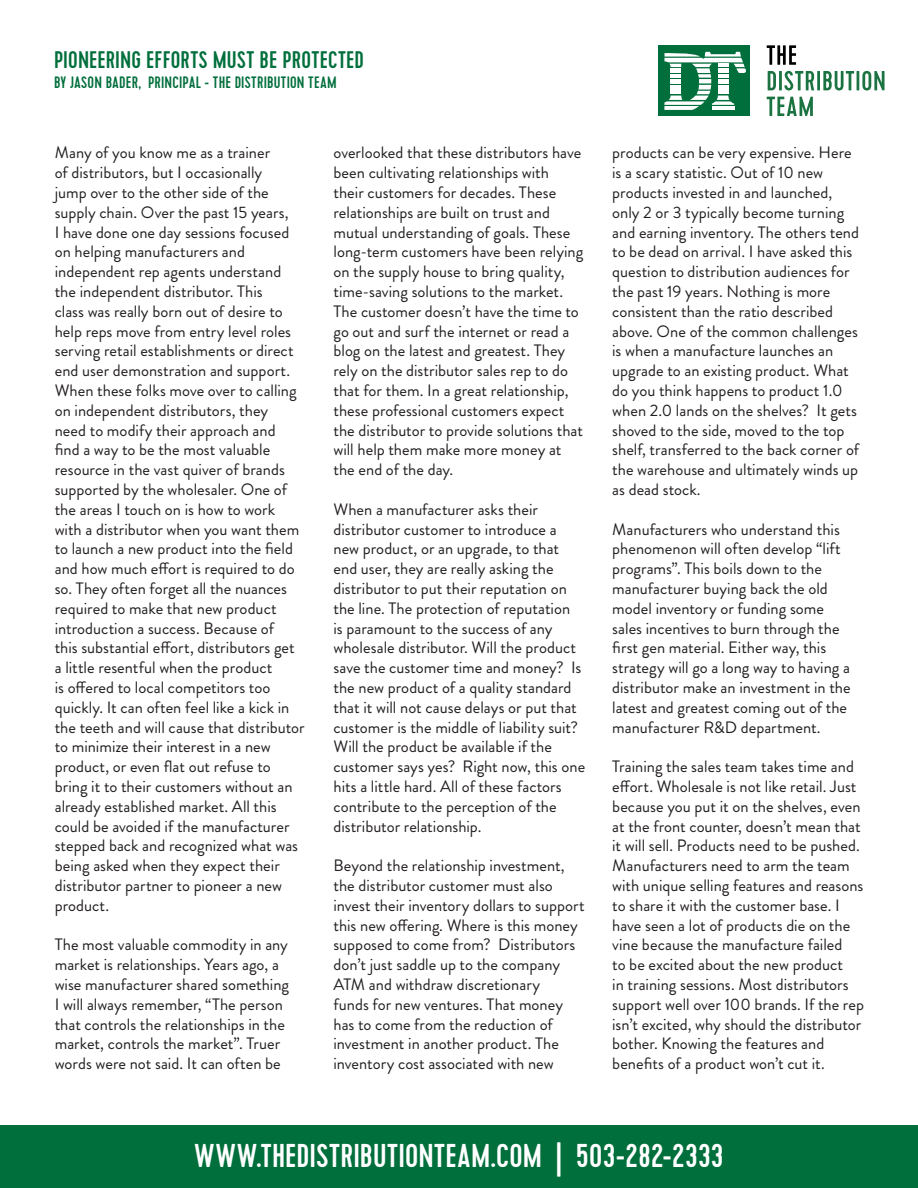
<style>
.page{position:relative;width:918px;height:1188px;background:#fff}
.page>*{position:absolute;margin:0;border:0;box-sizing:border-box;transform-origin:0 0}
.t1{font:500 33px "Cervo";letter-spacing:.005em;color:#fff}
.t2{font:500 24px "Cervo";letter-spacing:.005em;color:#006f3c}
.t3{font:16.5px/19.8px "Brandon Grotesque";color:#231f20}
.t4{font:500 16.5px "Cervo";letter-spacing:.01em;color:#006f3c}
</style>
<div class="page">
<div style="left:659px;top:46px;width:91px;height:70px;background:#006f3c"></div>
<svg style="left:664px;top:52px;width:82px;height:58px"></svg>
<svg style="left:767px;top:45px;width:29px;height:20px"></svg>
<svg style="left:768px;top:71px;width:8px;height:19px"></svg>
<hr style="left:779px;top:71px;width:3px;height:19px;background:#1c7342">
<svg style="left:784px;top:71px;width:30px;height:20px"></svg>
<hr style="left:817px;top:71px;width:3px;height:19px;background:#1c7342">
<svg style="left:823px;top:71px;width:62px;height:20px"></svg>
<svg style="left:767px;top:97px;width:46px;height:19px"></svg>
<div style="left:0;top:1126px;width:918px;height:62px;background:#006f3c"></div>
<p class="t2" style="left:54px;top:46px;width:311px">PIONEERING EFFORTS MUST BE PROTECTED</p>
<p class="t4" style="left:54px;top:73px;width:284px">BY JASON BADER, PRINCIPAL - THE DISTRIBUTION TEAM</p>
<p class="t3" style="left:55px;top:143px;width:251px">Many of you know me as a trainer<br>of distributors, but I occasionally<br>jump over to the other side of the supply chain. Over the past 15 years,<br>I have done one day sessions focused on helping manufacturers and independent rep agents understand the independent distributor. This<br>class was really born out of desire to help reps move from entry level roles serving retail establishments or direct end user demonstration and support.<br>When these folks move over to calling on independent distributors, they<br>need to modify their approach and find a way to be the most valuable resource in the vast quiver of brands supported by the wholesaler. One of the areas I touch on is how to work with a distributor when you want them to launch a new product into the field and how much effort is required to do so. They often forget all the nuances required to make that new product introduction a success. Because of<br>this substantial effort, distributors get a little resentful when the product<br>is offered to local competitors too quickly. It can often feel like a kick in the teeth and will cause that distributor to minimize their interest in a new product, or even flat out refuse to bring it to their customers without an already established market. All this could be avoided if the manufacturer stepped back and recognized what was being asked when they expect their distributor partner to pioneer a new product.</p>
<p class="t3" style="left:55px;top:935px;width:236px">The most valuable commodity in any market is relationships. Years ago, a wise manufacturer shared something I will always remember, “The person that controls the relationships in the market, controls the market”. Truer words were not said. It can often be</p>
<p class="t3" style="left:333px;top:143px;width:251px">overlooked that these distributors have been cultivating relationships with their customers for decades. These relationships are built on trust and mutual understanding of goals. These long-term customers have been relying on the supply house to bring quality, time-saving solutions to the market.<br>The customer doesn’t have the time to go out and surf the internet or read a blog on the latest and greatest. They rely on the distributor sales rep to do that for them. In a great relationship, these professional customers expect the distributor to provide solutions that will help them make more money at the end of the day.</p>
<p class="t3" style="left:333px;top:499px;width:253px">When a manufacturer asks their distributor customer to introduce a new product, or an upgrade, to that end user, they are really asking the distributor to put their reputation on the line. The protection of reputation<br>is paramount to the success of any wholesale distributor. Will the product save the customer time and money? Is the new product of a quality standard that it will not cause delays or put that customer is the middle of liability suit?<br>Will the product be available if the customer says yes? Right now, this one hits a little hard. All of these factors contribute to the perception of the distributor relationship.</p>
<p class="t3" style="left:333px;top:856px;width:253px">Beyond the relationship investment, the distributor customer must also invest their inventory dollars to support this new offering. Where is this money supposed to come from? Distributors don’t just saddle up to the company ATM and withdraw discretionary<br>funds for new ventures. That money has to come from the reduction of investment in another product. The inventory cost associated with new</p>
<p class="t3" style="left:612px;top:143px;width:248px">products can be very expensive. Here is a scary statistic. Out of 10 new products invested in and launched, only 2 or 3 typically become turning and earning inventory. The others tend to be dead on arrival. I have asked this question to distribution audiences for the past 19 years. Nothing is more consistent than the ratio described above. One of the common challenges is when a manufacture launches an upgrade to an existing product. What do you think happens to product 1.0 when 2.0 lands on the shelves? It gets shoved to the side, moved to the top shelf, transferred to the back corner of the warehouse and ultimately winds up as dead stock.</p>
<p class="t3" style="left:612px;top:519px;width:240px">Manufacturers who understand this phenomenon will often develop “lift programs”. This boils down to the manufacturer buying back the old model inventory or funding some sales incentives to burn through the first gen material. Either way, this strategy will go a long way to having a distributor make an investment in the latest and greatest coming out of the manufacturer R&amp;D department.</p>
<p class="t3" style="left:612px;top:757px;width:253px">Training the sales team takes time and effort. Wholesale is not like retail. Just because you put it on the shelves, even at the front counter, doesn’t mean that it will sell. Products need to be pushed.<br>Manufacturers need to arm the team with unique selling features and reasons to share it with the customer base. I have seen a lot of products die on the vine because the manufacture failed<br>to be excited about the new product<br>in training sessions. Most distributors support well over 100 brands. If the rep isn’t excited, why should the distributor bother. Knowing the features and benefits of a product won’t cut it.</p>
<p class="t1" style="left:194px;top:1137px;width:531px">WWW.THEDISTRIBUTIONTEAM.COM | 503-282-2333</p>
</div>
